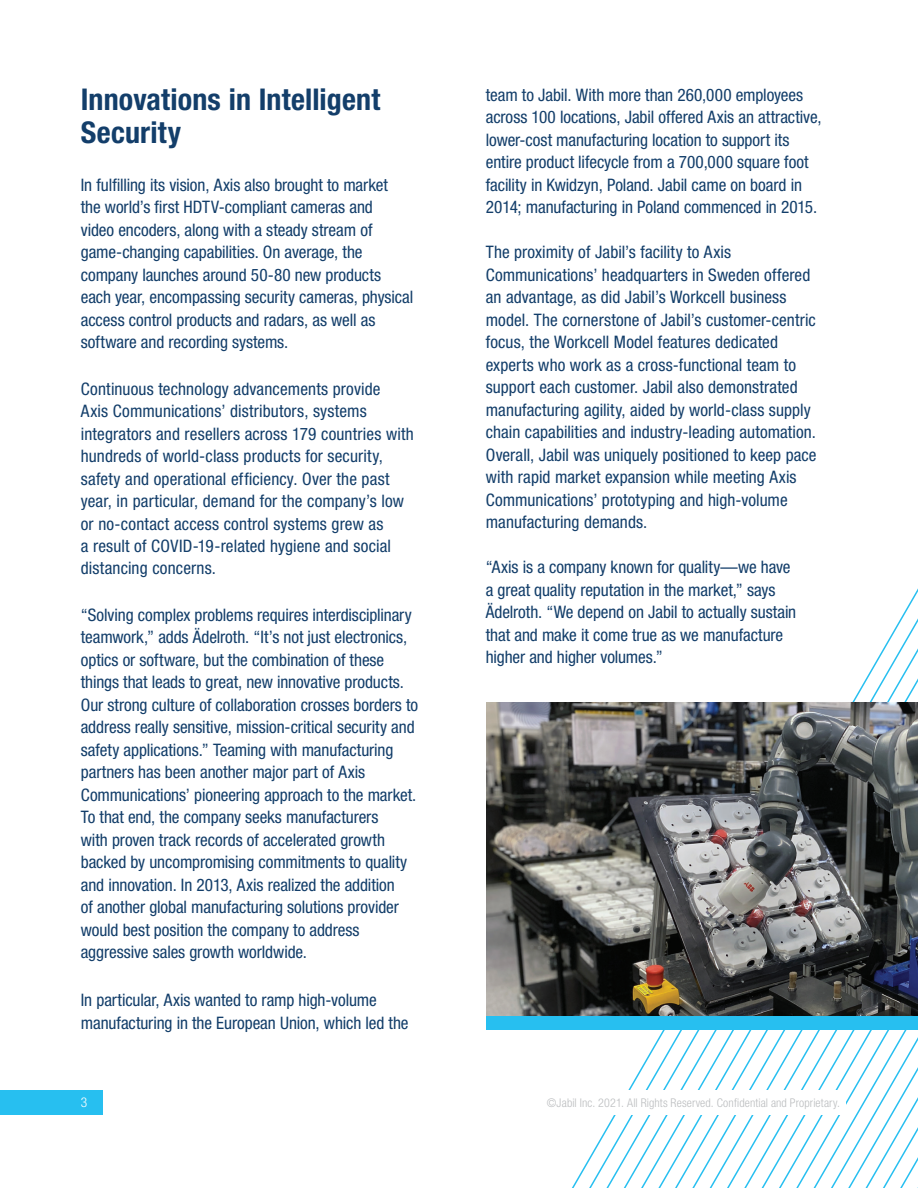
<style>
.page{position:relative;width:918px;height:1188px;background:#fff}
.page>*{position:absolute;margin:0;border:0;box-sizing:border-box;transform-origin:0 0}
.t1{font:700 condensed 30px/33px "Helvetica Neue LT Std";letter-spacing:.005em;color:#133e6a}
.t2{font:condensed 17.25px/22.5px "Helvetica Neue LT Std";color:#133e6a}
.t3{font:300 condensed 13.5px "Helvetica Neue LT Std";color:#fff}
.t4{font:300 condensed 12px "Helvetica Neue LT Std";letter-spacing:.01em;color:#bbbdbf}
</style>
<div class="page">
<svg style="left:502px;top:588px;width:416px;height:600px"></svg>
<div style="left:0;top:1090px;width:103px;height:24px;background:#27bff0"></div>
<img style="left:486px;top:702px;width:432px;height:314px">
<div style="left:486px;top:1016px;width:432px;height:13px;background:#27bff0"></div>
<div style="left:103px;top:1090px;width:743px;height:24px;background:#fff"></div>
<h1 class="t1" style="left:81px;top:82px;width:301px">Innovations in Intelligent<br>Security</h1>
<p class="t2" style="left:81px;top:173px;width:334px">In fulfilling its vision, Axis also brought to market<br>the world’s first HDTV-compliant cameras and<br>video encoders, along with a steady stream of game-changing capabilities. On average, the company launches around 50-80 new products each year, encompassing security cameras, physical access control products and radars, as well as software and recording systems.</p>
<p class="t2" style="left:81px;top:377px;width:335px">Continuous technology advancements provide<br>Axis Communications’ distributors, systems integrators and resellers across 179 countries with hundreds of world-class products for security, safety and operational efficiency. Over the past year, in particular, demand for the company’s low or no-contact access control systems grew as<br>a result of COVID-19-related hygiene and social distancing concerns.</p>
<p class="t2" style="left:81px;top:604px;width:339px">“Solving complex problems requires interdisciplinary teamwork,” adds Ädelroth. “It’s not just electronics, optics or software, but the combination of these things that leads to great, new innovative products.<br>Our strong culture of collaboration crosses borders to address really sensitive, mission-critical security and safety applications.” Teaming with manufacturing partners has been another major part of Axis Communications’ pioneering approach to the market.<br>To that end, the company seeks manufacturers<br>with proven track records of accelerated growth backed by uncompromising commitments to quality and innovation. In 2013, Axis realized the addition<br>of another global manufacturing solutions provider would best position the company to address aggressive sales growth worldwide.</p>
<p class="t2" style="left:81px;top:989px;width:329px">In particular, Axis wanted to ramp high-volume manufacturing in the European Union, which led the</p>
<p class="t3" style="left:81px;top:1095px;width:8px">3</p>
<p class="t2" style="left:486px;top:83px;width:337px">team to Jabil. With more than 260,000 employees across 100 locations, Jabil offered Axis an attractive, lower-cost manufacturing location to support its entire product lifecycle from a 700,000 square foot facility in Kwidzyn, Poland. Jabil came on board in 2014; manufacturing in Poland commenced in 2015.</p>
<p class="t2" style="left:486px;top:241px;width:332px">The proximity of Jabil’s facility to Axis Communications’ headquarters in Sweden offered an advantage, as did Jabil’s Workcell business model. The cornerstone of Jabil’s customer-centric focus, the Workcell Model features dedicated experts who work as a cross-functional team to support each customer. Jabil also demonstrated manufacturing agility, aided by world-class supply chain capabilities and industry-leading automation.<br>Overall, Jabil was uniquely positioned to keep pace with rapid market expansion while meeting Axis Communications’ prototyping and high-volume manufacturing demands.</p>
<p class="t2" style="left:486px;top:556px;width:312px">“Axis is a company known for quality—we have a great quality reputation in the market,” says Ädelroth. “We depend on Jabil to actually sustain that and make it come true as we manufacture higher and higher volumes.”</p>
<p class="t4" style="left:547px;top:1096px;width:295px">©Jabil Inc. 2021. All Rights Reserved. Confidential and Proprietary.</p>
</div>
